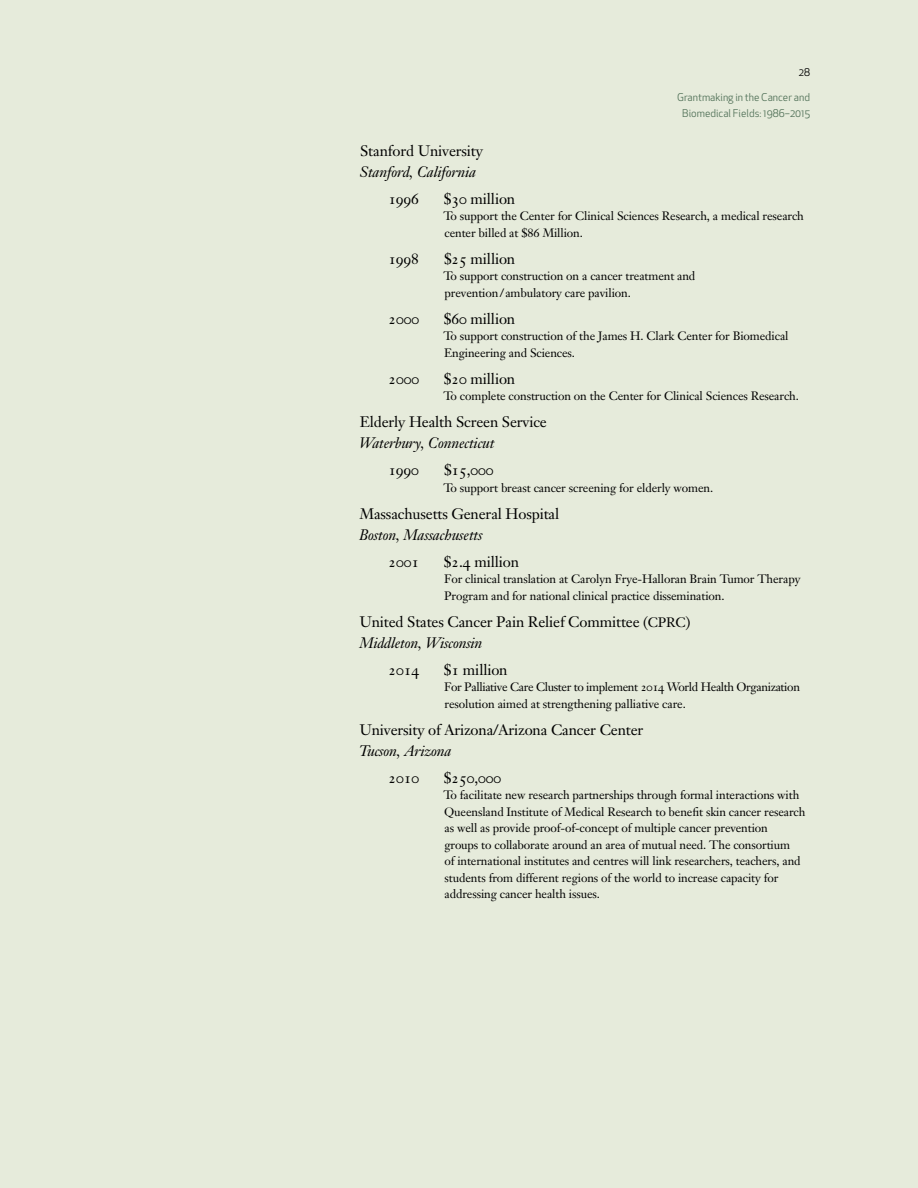
<style>
.page{position:relative;width:918px;height:1188px;background:#e6ebdb}
.page>*{position:absolute;margin:0;border:0;box-sizing:border-box;transform-origin:0 0}
.t1{font:15px/21px "Janson Text";letter-spacing:-.01em;color:#000}
.t2{font:italic 15px "Janson Text";letter-spacing:-.01em;color:#000}
.t3{font:15px "Janson Text Roman SC";letter-spacing:-.01em;color:#000}
.t4{font:12px/16.5px "Janson Text";letter-spacing:-.01em;color:#000}
.t5{font:12px/16.5px "Janson Text";letter-spacing:-.03em;color:#000}
.t6{font:10.5px/16.5px "Apex New";color:#517158;text-align:center}
.t7{font:10.5px "Apex New";color:#000}
.s1{font-family:"Janson Text Roman SC"}
.s2{font-family:"Janson Text"}
.s3{font-size:13.5px}
.s4{font-style:italic}
</style>
<div class="page">
<p class="t7" style="left:799px;top:66px;width:13px">28</p>
<p class="t6" style="left:677px;top:88px;width:134px">Grantmaking in the Cancer and<br>Biomedical Fields: 1986–2015</p>
<p class="t1" style="left:360px;top:140px;width:124px">Stanford University</p>
<p class="t2" style="left:360px;top:162px;width:118px">Stanford, California</p>
<p class="t3" style="left:388px;top:190px;width:32px">1996</p>
<p class="t1" style="left:444px;top:188px;width:73px">$<span class="s1">30</span> million</p>
<p class="t4" style="left:444px;top:208px;width:362px">To support the Center for Clinical Sciences Research, a medical research center billed at $<span class="s1">86</span> Million.</p>
<p class="t3" style="left:388px;top:250px;width:32px">1998</p>
<p class="t1" style="left:444px;top:248px;width:73px">$<span class="s1">25</span> million</p>
<p class="t4" style="left:444px;top:268px;width:253px">To support construction on a cancer treatment and prevention/ambulatory care pavilion.</p>
<p class="t3" style="left:388px;top:310px;width:32px">2000</p>
<p class="t1" style="left:444px;top:308px;width:73px">$<span class="s1">60</span> million</p>
<p class="t4" style="left:444px;top:328px;width:346px">To support construction of the James H. Clark Center for Biomedical<br>Engineering and Sciences.</p>
<p class="t3" style="left:388px;top:370px;width:32px">2000</p>
<p class="t1" style="left:444px;top:368px;width:73px">$<span class="s1">20</span> million</p>
<p class="t4" style="left:444px;top:388px;width:357px">To complete construction on the Center for Clinical Sciences Research.</p>
<p class="t1" style="left:360px;top:411px;width:189px">Elderly Health Screen Service</p>
<p class="t2" style="left:359px;top:434px;width:137px">Waterbury, Connecticut</p>
<p class="t3" style="left:388px;top:461px;width:32px">1990</p>
<p class="t3" style="left:444px;top:461px;width:51px"><span class="s2">$</span>15<span class="s2">,</span>000</p>
<p class="t4" style="left:444px;top:479px;width:271px">To support breast cancer screening for elderly women.</p>
<p class="t1" style="left:360px;top:503px;width:201px">Massachusetts General Hospital</p>
<p class="t2" style="left:359px;top:525px;width:125px">Boston, Massachusetts</p>
<p class="t3" style="left:388px;top:553px;width:32px">2001</p>
<p class="t1" style="left:444px;top:551px;width:77px">$<span class="s1">2</span>.<span class="s1">4</span> million</p>
<p class="t4" style="left:444px;top:571px;width:358px">For clinical translation at Carolyn Frye-Halloran Brain Tumor Therapy<br>Program and for national clinical practice dissemination.</p>
<p class="t1" style="left:359px;top:611px;width:333px">United States Cancer Pain Relief Committee (<span class="s3">CPRC</span>)<br><span class="s4">Middleton, Wisconsin</span></p>
<p class="t3" style="left:388px;top:661px;width:32px">2014</p>
<p class="t1" style="left:444px;top:659px;width:65px">$<span class="s1">1</span> million</p>
<p class="t5" style="left:444px;top:679px;width:357px">For Palliative Care Cluster to implement <span class="s1">2014</span> World Health Organization resolution aimed at strengthening palliative care.</p>
<p class="t1" style="left:359px;top:719px;width:285px">University of Arizona/Arizona Cancer Center</p>
<p class="t2" style="left:359px;top:741px;width:94px">Tucson, Arizona</p>
<p class="t3" style="left:388px;top:769px;width:32px">2010</p>
<p class="t3" style="left:444px;top:769px;width:59px"><span class="s2">$</span>250<span class="s2">,</span>000</p>
<p class="t4" style="left:444px;top:787px;width:363px">To facilitate new research partnerships through formal interactions with Queensland Institute of Medical Research to benefit skin cancer research as well as provide proof-of-concept of multiple cancer prevention<br>groups to collaborate around an area of mutual need. The consortium<br>of international institutes and centres will link researchers, teachers, and students from different regions of the world to increase capacity for addressing cancer health issues.</p>
</div>
